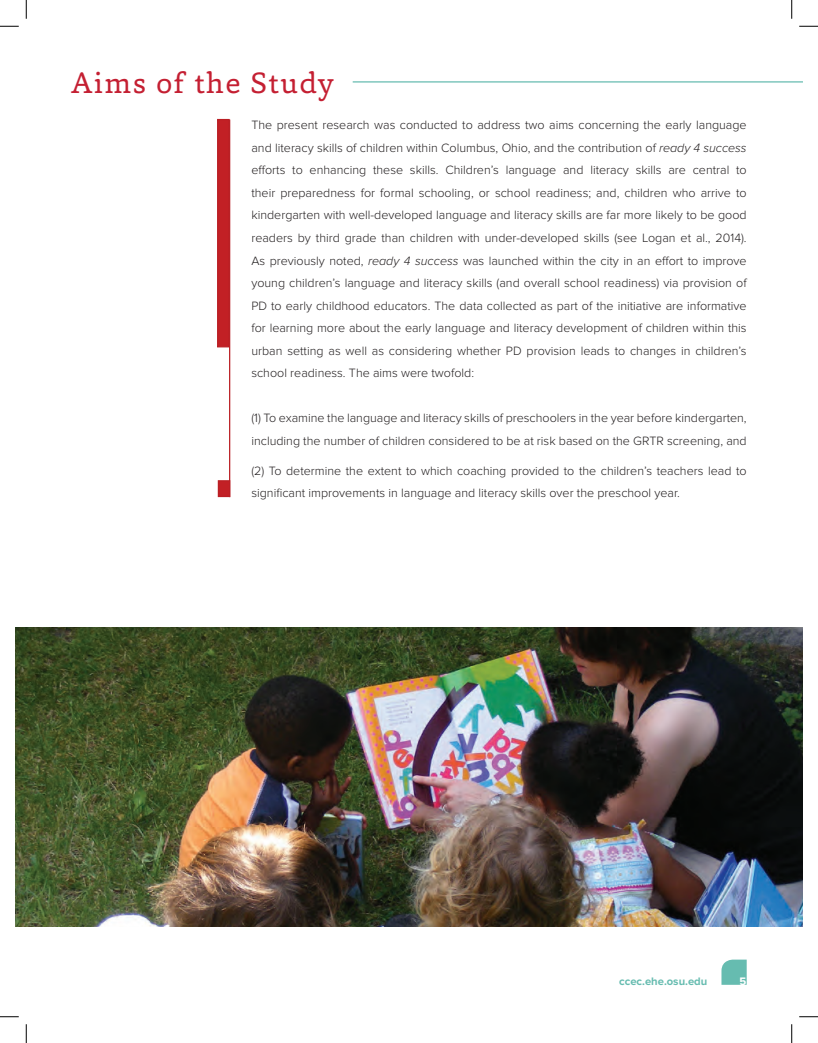
<style>
.page{position:relative;width:818px;height:1043px;background:#fff}
.page>*{position:absolute;margin:0;border:0;box-sizing:border-box;transform-origin:0 0}
.t1{font:30px "Capita";letter-spacing:.05em;color:#c41f32}
.t2{font:300 12.5px/22.5px "Proxima Nova";color:#231f20}
.t3{font:700 11.25px "Proxima Nova";color:#66bcb0}
.t4{font:700 11.25px "Proxima Nova";color:#fff}
.s1{font-style:italic}
</style>
<div class="page">
<svg style="left:721px;top:959px;width:25px;height:25px"></svg>
<hr style="left:229px;top:119px;width:1px;height:378px;background:#ba1f24">
<div style="left:217px;top:119px;width:13px;height:228px;background:#c22025"></div>
<hr style="left:352px;top:81px;width:450px;height:1px;background:#66bcb0">
<div style="left:218px;top:480px;width:12px;height:17px;background:#c22025;border:1px solid #ba1f24"></div>
<img style="left:15px;top:627px;width:787px;height:299px">
<svg style="left:0;top:25px;width:19px;height:2px"></svg>
<svg style="left:799px;top:25px;width:19px;height:2px"></svg>
<svg style="left:0;top:1016px;width:19px;height:1px"></svg>
<svg style="left:799px;top:1016px;width:19px;height:1px"></svg>
<svg style="left:25px;top:0;width:2px;height:19px"></svg>
<svg style="left:25px;top:1024px;width:2px;height:18px"></svg>
<svg style="left:791px;top:0;width:1px;height:19px"></svg>
<svg style="left:791px;top:1024px;width:1px;height:18px"></svg>
<h1 class="t1" style="left:71px;top:63px;width:264px">Aims of the Study</h1>
<p class="t2" style="left:251px;top:114px;width:497px;text-align:justify">The present research was conducted to address two aims concerning the early language and literacy skills of children within Columbus, Ohio, and the contribution of <span class="s1">ready 4 success </span>efforts to enhancing these skills. Children’s language and literacy skills are central to their preparedness for formal schooling, or school readiness; and, children who arrive to kindergarten with well-developed language and literacy skills are far more likely to be good readers by third grade than children with under-developed skills (see Logan et al., 2014).<br>As previously noted, <span class="s1">ready 4 success</span> was launched within the city in an effort to improve young children’s language and literacy skills (and overall school readiness) via provision of PD to early childhood educators. The data collected as part of the initiative are informative for learning more about the early language and literacy development of children within this urban setting as well as considering whether PD provision leads to changes in children’s school readiness. The aims were twofold:</p>
<p class="t2" style="left:251px;top:407px;width:497px">(1) To examine the language and literacy skills of preschoolers in the year before kindergarten, including the number of children considered to be at risk based on the GRTR screening, and</p>
<p class="t2" style="left:251px;top:459px;width:496px">(2) To determine the extent to which coaching provided to the children’s teachers lead to significant improvements in language and literacy skills over the preschool year.</p>
<p class="t3" style="left:619px;top:974px;width:90px">ccec.ehe.osu.edu</p>
<p class="t4" style="left:739px;top:974px;width:8px">5</p>
</div>
